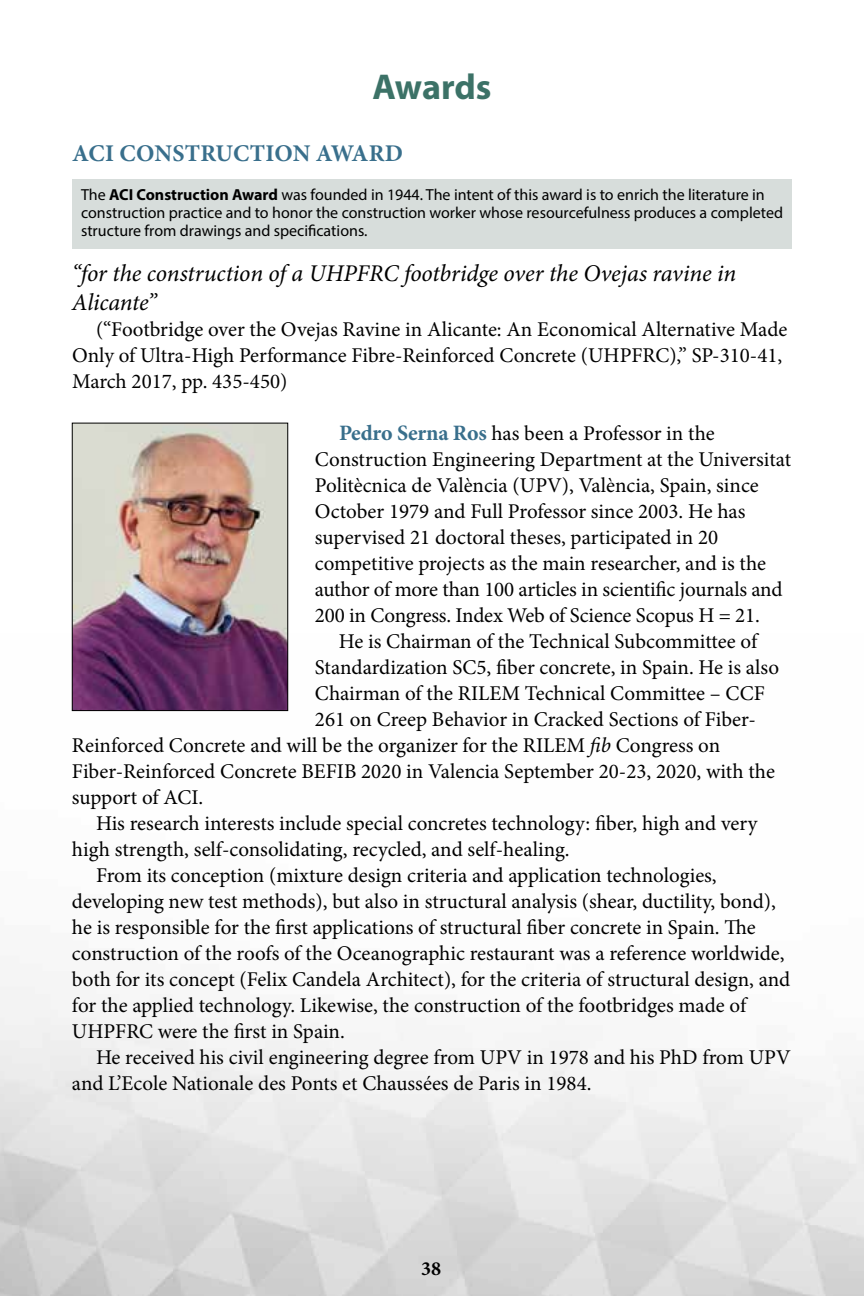
<style>
.page{position:relative;width:864px;height:1296px;background:#fff}
.page>*{position:absolute;margin:0;border:0;box-sizing:border-box;transform-origin:0 0}
.t1{font:700 36px "Myriad Pro";letter-spacing:-.005em;color:#3c7267}
.t2{font:italic 24px/28.8px "Minion Pro";letter-spacing:-.01em;color:#000}
.t3{font:700 24px "Minion Pro";letter-spacing:.01em;color:#396f8c}
.t4{font:21px/26px "Minion Pro";color:#000}
.t5{font:700 20px "Minion Pro";color:#000}
.t6{font:16px/18px "Myriad Pro";color:#000}
.s1{font-weight:700}
.s2{font-weight:700;font-size:22px;color:#396f8c}
.s3{font-style:italic}
</style>
<div class="page">
<div style="left:72px;top:179px;width:720px;height:70px;background:#d7dddb"></div>
<img style="left:74px;top:425px;width:212px;height:284px">
<div style="left:72px;top:423px;width:216px;height:288px;border:1px solid #000"></div>
<h1 class="t1" style="left:372px;top:63px;width:121px">Awards</h1>
<p class="t3" style="left:72px;top:137px;width:332px">ACI CONSTRUCTION AWARD</p>
<p class="t6" style="left:81px;top:186px;width:704px">The <span class="s1">ACI Construction Award</span> was founded in 1944. The intent of this award is to enrich the literature in construction practice and to honor the construction worker whose resourcefulness produces a completed structure from drawings and specifications.</p>
<p class="t2" style="left:72px;top:259px;width:666px">“for the construction of a UHPFRC footbridge over the Ovejas ravine in<br>Alicante”</p>
<p class="t4" style="left:72px;top:316px;width:717px;text-indent:24px">(“Footbridge over the Ovejas Ravine in Alicante: An Economical Alternative Made<br>Only of Ultra-High Performance Fibre-Reinforced Concrete (UHPFRC),” SP-310-41,<br>March 2017, pp. 435-450)</p>
<p class="t4" style="left:339px;top:420px;width:377px"><span class="s2">Pedro Serna Ros</span> has been a Professor in the</p>
<p class="t4" style="left:315px;top:446px;width:478px">Construction Engineering Department at the Universitat</p>
<p class="t4" style="left:315px;top:472px;width:445px">Politècnica de València (UPV), València, Spain, since</p>
<p class="t4" style="left:315px;top:498px;width:432px">October 1979 and Full Professor since 2003. He has</p>
<p class="t4" style="left:315px;top:524px;width:405px">supervised 21 doctoral theses, participated in 20</p>
<p class="t4" style="left:315px;top:550px;width:453px">competitive projects as the main researcher, and is the</p>
<p class="t4" style="left:315px;top:576px;width:469px">author of more than 100 articles in scientific journals and</p>
<p class="t4" style="left:315px;top:602px;width:446px">200 in Congress. Index Web of Science Scopus H = 21.</p>
<p class="t4" style="left:339px;top:628px;width:420px">He is Chairman of the Technical Subcommittee of</p>
<p class="t4" style="left:315px;top:654px;width:466px">Standardization SC5, fiber concrete, in Spain. He is also</p>
<p class="t4" style="left:315px;top:680px;width:451px">Chairman of the RILEM Technical Committee – CCF</p>
<p class="t4" style="left:315px;top:706px;width:443px">261 on Creep Behavior in Cracked Sections of Fiber-</p>
<p class="t4" style="left:72px;top:732px;width:650px">Reinforced Concrete and will be the organizer for the RILEM <span class="s3">fib</span> Congress on</p>
<p class="t4" style="left:72px;top:758px;width:704px">Fiber-Reinforced Concrete BEFIB 2020 in Valencia September 20-23, 2020, with the</p>
<p class="t4" style="left:72px;top:784px;width:133px">support of ACI.</p>
<p class="t4" style="left:96px;top:810px;width:663px">His research interests include special concretes technology: fiber, high and very</p>
<p class="t4" style="left:72px;top:836px;width:499px">high strength, self-consolidating, recycled, and self-healing.</p>
<p class="t4" style="left:96px;top:862px;width:622px">From its conception (mixture design criteria and application technologies,</p>
<p class="t4" style="left:72px;top:888px;width:705px">developing new test methods), but also in structural analysis (shear, ductility, bond),</p>
<p class="t4" style="left:72px;top:914px;width:685px">he is responsible for the first applications of structural fiber concrete in Spain. The</p>
<p class="t4" style="left:72px;top:940px;width:714px">construction of the roofs of the Oceanographic restaurant was a reference worldwide,</p>
<p class="t4" style="left:72px;top:966px;width:720px">both for its concept (Felix Candela Architect), for the criteria of structural design, and</p>
<p class="t4" style="left:72px;top:992px;width:676px">for the applied technology. Likewise, the construction of the footbridges made of</p>
<p class="t4" style="left:72px;top:1018px;width:274px">UHPFRC were the first in Spain.</p>
<p class="t4" style="left:96px;top:1044px;width:696px">He received his civil engineering degree from UPV in 1978 and his PhD from UPV</p>
<p class="t4" style="left:72px;top:1070px;width:521px">and L’Ecole Nationale des Ponts et Chaussées de Paris in 1984.</p>
<p class="t5" style="left:421px;top:1254px;width:21px">38</p>
</div>
